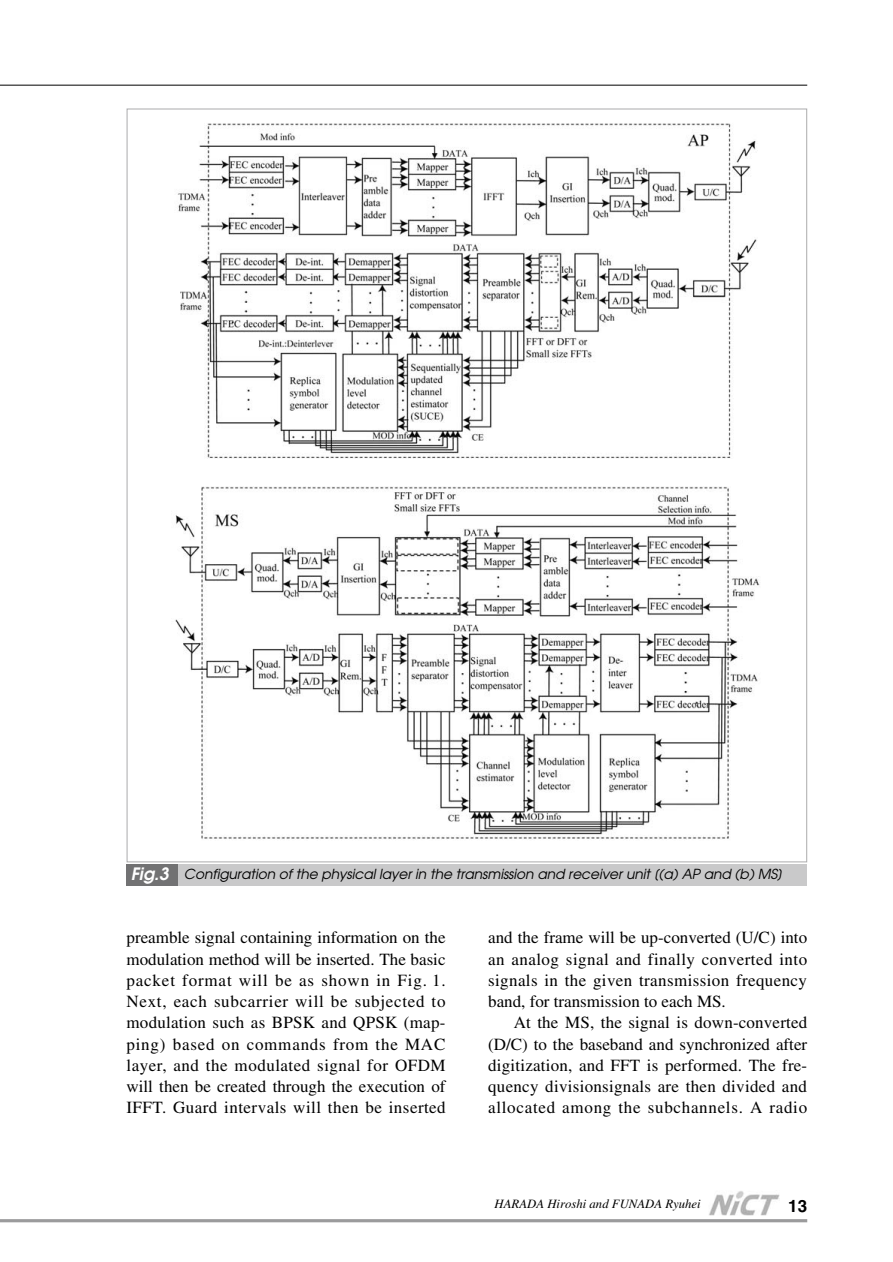
<style>
.page{position:relative;width:893px;height:1262px;background:#fff}
.page>*{position:absolute;margin:0;border:0;box-sizing:border-box;transform-origin:0 0}
.t1{font:16.95px/21.3px "Times";letter-spacing:.02em;color:#000;text-align:justify}
.t2{font:700 16.95px "Helvetica";color:#000}
.t3{font:italic 13.8px "Avant Garde";letter-spacing:-.005em;color:#000}
.t4{font:italic 12.75px "Times";color:#000}
.s1{font-weight:600;font-size:16.95px;color:#fff}
</style>
<div class="page">
<hr style="left:0;top:85px;width:807px;height:1px;background:#000">
<hr style="left:0;top:1219px;width:807px;height:3px;background:#9b9b9c">
<img style="left:709px;top:1191px;width:70px;height:24px">
<div style="left:126px;top:864px;width:681px;height:21px;background:#c9c9ca"></div>
<div style="left:126px;top:864px;width:51px;height:21px;background:#727273"></div>
<img style="left:177px;top:123px;width:580px;height:336px">
<img style="left:175px;top:486px;width:585px;height:354px">
<p class="t3" style="left:131px;top:868px;width:652px"><span class="s1">Fig.3</span> Configuration of the physical layer in the transmission and receiver unit [(a) AP and (b) MS]</p>
<p class="t1" style="left:126px;top:928px;width:321px">preamble signal containing information on the modulation method will be inserted. The basic packet format will be as shown in Fig. 1.<br>Next, each subcarrier will be subjected to modulation such as BPSK and QPSK (map&shy;ping) based on commands from the MAC layer, and the modulated signal for OFDM will then be created through the execution of IFFT. Guard intervals will then be inserted</p>
<p class="t1" style="left:488px;top:928px;width:320px">and the frame will be up-converted (U/C) into an analog signal and finally converted into signals in the given transmission frequency band, for transmission to each MS.</p>
<p class="t1" style="left:488px;top:1013px;width:320px;text-indent:26px">At the MS, the signal is down-converted (D/C) to the baseband and synchronized after digitization, and FFT is performed. The fre&shy;quency divisionsignals are then divided and allocated among the subchannels. A radio</p>
<p class="t4" style="left:494px;top:1199px;width:208px">HARADA Hiroshi and FUNADA Ryuhei</p>
<p class="t2" style="left:788px;top:1199px;width:20px">13</p>
</div>
